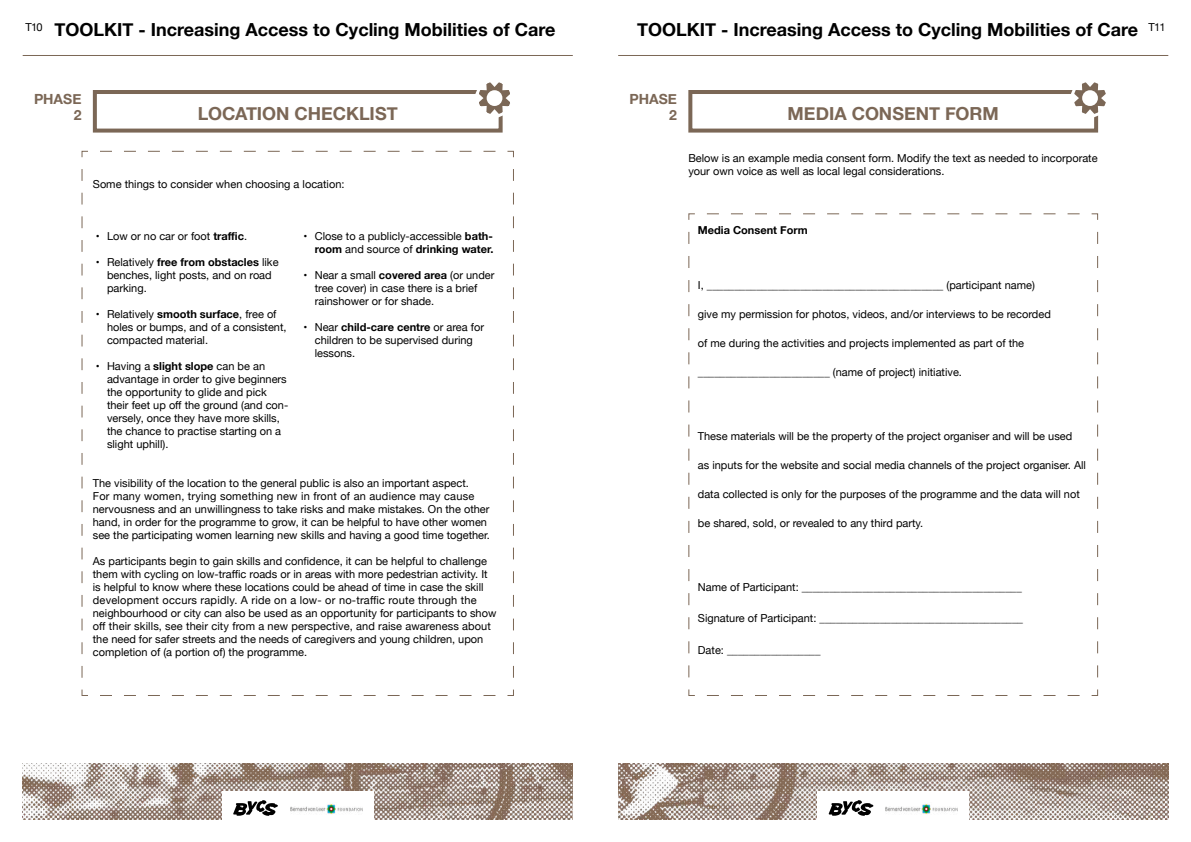
<style>
.page{position:relative;width:1191px;height:842px;background:#fff}
.page>*{position:absolute;margin:0;border:0;box-sizing:border-box;transform-origin:0 0}
.t1{font:700 18px "Helvetica Neue";color:#000}
.t2{font:700 18px "Helvetica Neue";color:#7b6756}
.t3{font:700 14px/16px "Helvetica Neue";color:#7b6756;text-align:right}
.t4{font:11px/13px "Helvetica Neue";color:#000}
.t5{font:700 11px "Helvetica Neue";color:#000}
.s1{font-weight:700}
</style>
<div class="page">
<svg style="left:81px;top:150px;width:433px;height:546px"></svg>
<div style="left:93px;top:90px;width:409px;height:43px;border:4px solid #7b6756"></div>
<div style="left:93px;top:225px;width:409px;height:236px;background:#fff"></div>
<div style="left:688px;top:90px;width:410px;height:43px;border:4px solid #7b6756"></div>
<svg style="left:688px;top:213px;width:410px;height:483px"></svg>
<svg style="left:473px;top:82px;width:37px;height:37px"></svg>
<div style="left:488px;top:92px;width:13px;height:12px;background:#fff;border-radius:50%"></div>
<div style="left:486px;top:90px;width:16px;height:16px;border:3px solid #fff;border-radius:50%"></div>
<svg style="left:1068px;top:82px;width:38px;height:37px"></svg>
<div style="left:1083px;top:92px;width:13px;height:12px;background:#fff;border-radius:50%"></div>
<div style="left:1082px;top:90px;width:16px;height:16px;border:3px solid #fff;border-radius:50%"></div>
<hr style="left:23px;top:55px;width:550px;height:1px;background:#7b6756">
<hr style="left:618px;top:55px;width:550px;height:1px;background:#7b6756">
<img style="left:23px;top:763px;width:550px;height:56px">
<img style="left:618px;top:763px;width:550px;height:56px">
<div style="left:222px;top:791px;width:151px;height:30px;background:#fff"></div>
<div style="left:817px;top:791px;width:152px;height:30px;background:#fff"></div>
<svg style="left:233px;top:800px;width:45px;height:16px"></svg>
<svg style="left:828px;top:800px;width:45px;height:16px"></svg>
<img style="left:290px;top:804px;width:72px;height:10px">
<img style="left:885px;top:804px;width:72px;height:10px">
<h1 class="t1" style="left:26px;top:15px;width:531px"><sup>T10</sup> TOOLKIT - Increasing Access to Cycling Mobilities of Care</h1>
<h1 class="t1" style="left:637px;top:15px;width:530px">TOOLKIT - Increasing Access to Cycling Mobilities of Care <sup>T11</sup></h1>
<p class="t3" style="left:34px;top:91px;width:49px">PHASE<br>2</p>
<h1 class="t2" style="left:198px;top:100px;width:201px">LOCATION CHECKLIST</h1>
<p class="t4" style="left:93px;top:178px;width:253px">Some things to consider when choosing a location:</p>
<p class="t4" style="left:96px;top:230px;width:153px">• Low or no car or foot <span class="s1">traffic</span>.</p>
<p class="t4" style="left:107px;top:256px;width:173px;text-indent:-11px">• Relatively <span class="s1">free from obstacles</span> like benches, light posts, and on road parking.</p>
<p class="t4" style="left:107px;top:308px;width:181px;text-indent:-11px">• Relatively <span class="s1">smooth surface</span>, free of holes or bumps, and of a consistent, compacted material.</p>
<p class="t4" style="left:107px;top:360px;width:183px;text-indent:-11px">• Having a <span class="s1">slight slope</span> can be an advantage in order to give beginners the opportunity to glide and pick their feet up off the ground (and con&shy;versely, once they have more skills, the chance to practise starting on a slight uphill).</p>
<p class="t4" style="left:303px;top:230px;width:191px;text-align:right">• Close to a publicly-accessible <span class="s1">bath&shy;room</span> and source of <span class="s1">drinking water.</span></p>
<p class="t4" style="left:315px;top:269px;width:181px;text-indent:-11px">• Near a small <span class="s1">covered area</span> (or under tree cover) in case there is a brief rainshower or for shade.</p>
<p class="t4" style="left:315px;top:321px;width:171px;text-indent:-11px">• Near <span class="s1">child-care centre</span> or area for children to be supervised during lessons.</p>
<p class="t4" style="left:93px;top:477px;width:398px">The visibility of the location to the general public is also an important aspect.<br>For many women, trying something new in front of an audience may cause nervousness and an unwillingness to take risks and make mistakes. On the other hand, in order for the programme to grow, it can be helpful to have other women see the participating women learning new skills and having a good time together.</p>
<p class="t4" style="left:93px;top:555px;width:405px">As participants begin to gain skills and confidence, it can be helpful to challenge them with cycling on low-traffic roads or in areas with more pedestrian activity. It is helpful to know where these locations could be ahead of time in case the skill development occurs rapidly. A ride on a low- or no-traffic route through the neighbourhood or city can also be used as an opportunity for participants to show off their skills, see their city from a new perspective, and raise awareness about the need for safer streets and the needs of caregivers and young children, upon completion of (a portion of) the programme.</p>
<p class="t3" style="left:629px;top:91px;width:49px">PHASE<br>2</p>
<h1 class="t2" style="left:787px;top:100px;width:213px">MEDIA CONSENT FORM</h1>
<p class="t4" style="left:688px;top:152px;width:411px">Below is an example media consent form. Modify the text as needed to incorporate your own voice as well as local legal considerations.</p>
<p class="t5" style="left:698px;top:221px;width:111px">Media Consent Form</p>
<p class="t4" style="left:698px;top:279px;width:338px">I, ___________________________________________ (participant name)</p>
<p class="t4" style="left:698px;top:308px;width:354px">give my permission for photos, videos, and/or interviews to be recorded</p>
<p class="t4" style="left:698px;top:337px;width:328px">of me during the activities and projects implemented as part of the</p>
<p class="t4" style="left:698px;top:366px;width:266px">________________________ (name of project) initiative.</p>
<p class="t4" style="left:698px;top:430px;width:376px">These materials will be the property of the project organiser and will be used</p>
<p class="t4" style="left:698px;top:459px;width:390px">as inputs for the website and social media channels of the project organiser. All</p>
<p class="t4" style="left:698px;top:488px;width:383px">data collected is only for the purposes of the programme and the data will not</p>
<p class="t4" style="left:698px;top:517px;width:227px">be shared, sold, or revealed to any third party.</p>
<p class="t4" style="left:698px;top:581px;width:325px">Name of Participant: ________________________________________</p>
<p class="t4" style="left:698px;top:613px;width:327px">Signature of Participant: _____________________________________</p>
<p class="t4" style="left:698px;top:644px;width:124px">Date: _________________</p>
</div>
